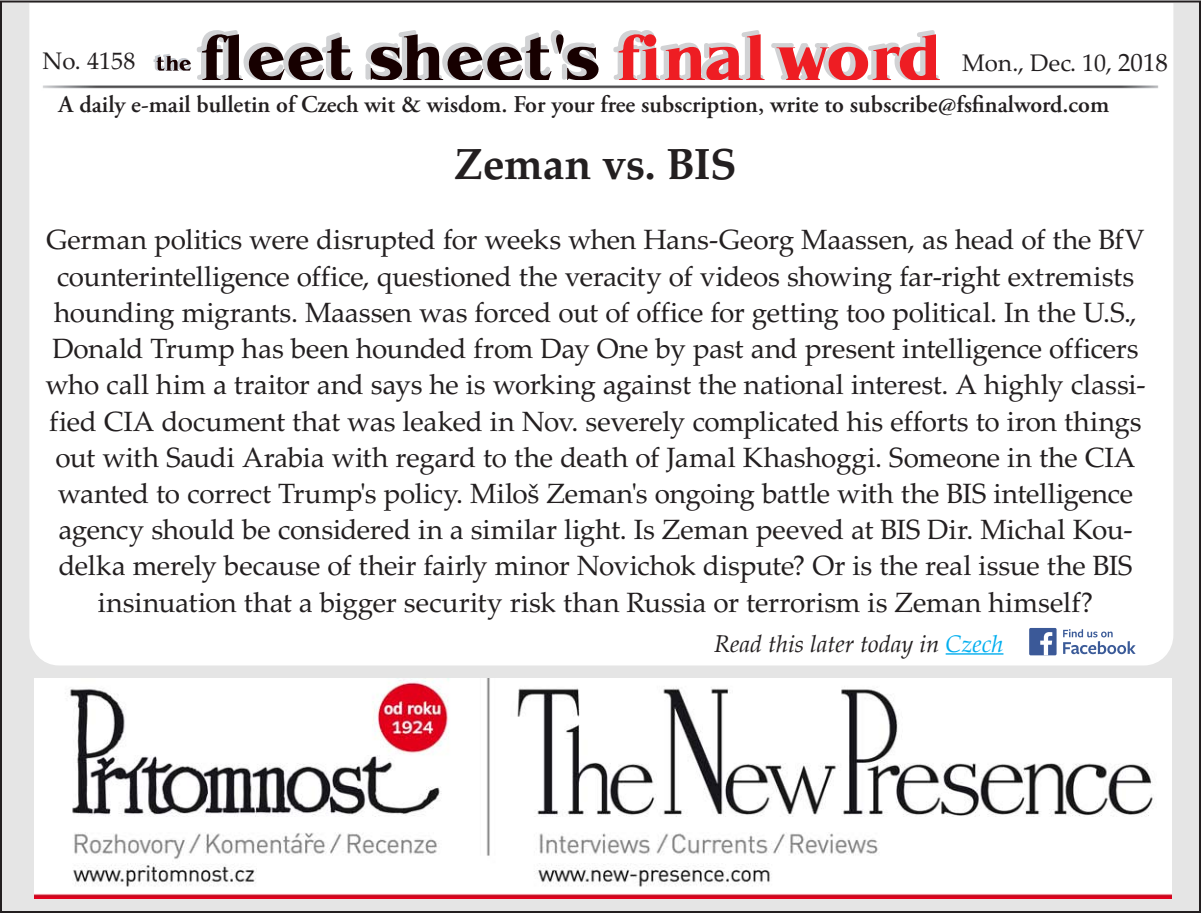
<style>
.page{position:relative;width:1201px;height:913px;background:#fff}
.page>*{position:absolute;margin:0;border:0;box-sizing:border-box;transform-origin:0 0}
.t1{font:700 43.6px "Palatino LTCE";letter-spacing:-.01em;color:#231f20}
.t2{font:27.8px/36.2px "Palatino LTCE";letter-spacing:-.005em;color:#231f20;text-align:center}
.t3{font:600 24px "Adobe Garamond Pro";color:#231f20}
.t4{font:italic 24px "Palatino";color:#231f20}
.t5{font:24px "Palatino LTCE";letter-spacing:.005em;color:#231f20}
.s1{font-size:25px}
.s2{color:#00aeef}
</style>
<div class="page">
<div style="left:1px;top:1px;width:1198px;height:910px;background:#e5e5e5"></div>
<div style="left:28px;top:1px;width:1146px;height:665px;background:#fff"></div>
<img style="left:40px;top:83px;width:1120px;height:7px">
<svg style="left:153px;top:30px;width:446px;height:50px;background:#aaa3a4"></svg>
<svg style="left:611px;top:30px;width:328px;height:50px;background:#eda0a3"></svg>
<hr style="left:945px;top:653px;width:58px;height:1px;background:#00aeef">
<svg style="left:1062px;top:629px;width:73px;height:25px;background:#c8d1e2"></svg>
<div style="left:1028px;top:627px;width:28px;height:28px;background:#3b5998;border-radius:2px"></div>
<svg style="left:1040px;top:632px;width:12px;height:23px"></svg>
<img style="left:35px;top:678px;width:1136px;height:220px">
<p class="t5" style="left:42px;top:47px;width:94px">No. 4158</p>
<p class="t5" style="left:962px;top:49px;width:207px">Mon., Dec. 10, <span class="s1">2018</span></p>
<p class="t3" style="left:59px;top:90px;width:1051px">A daily e-mail bulletin of Czech wit &amp; wisdom. For your free subscription, write to subscribe@fsfinalword.com</p>
<p class="t1" style="left:454px;top:138px;width:284px">Zeman vs. BIS</p>
<p class="t2" style="left:46px;top:222px;width:1101px">German politics were disrupted for weeks when Hans-Georg Maassen, as head of the BfV counterintelligence office, questioned the veracity of videos showing far-right extremists hounding migrants. Maassen was forced out of office for getting too political. In the U.S., Donald Trump has been hounded from Day One by past and present intelligence officers who call him a traitor and says he is working against the national interest. A highly classi&shy;fied CIA document that was leaked in Nov. severely complicated his efforts to iron things out with Saudi Arabia with regard to the death of Jamal Khashoggi. Someone in the CIA wanted to correct Trump's policy. Miloš Zeman's ongoing battle with the BIS intelligence agency should be considered in a similar light. Is Zeman peeved at BIS Dir. Michal Kou&shy;delka merely because of their fairly minor Novichok dispute? Or is the real issue the BIS insinuation that a bigger security risk than Russia or terrorism is Zeman himself?</p>
<p class="t4" style="left:714px;top:623px;width:291px">Read this later today in <span class="s2">Czech</span></p>
</div>
